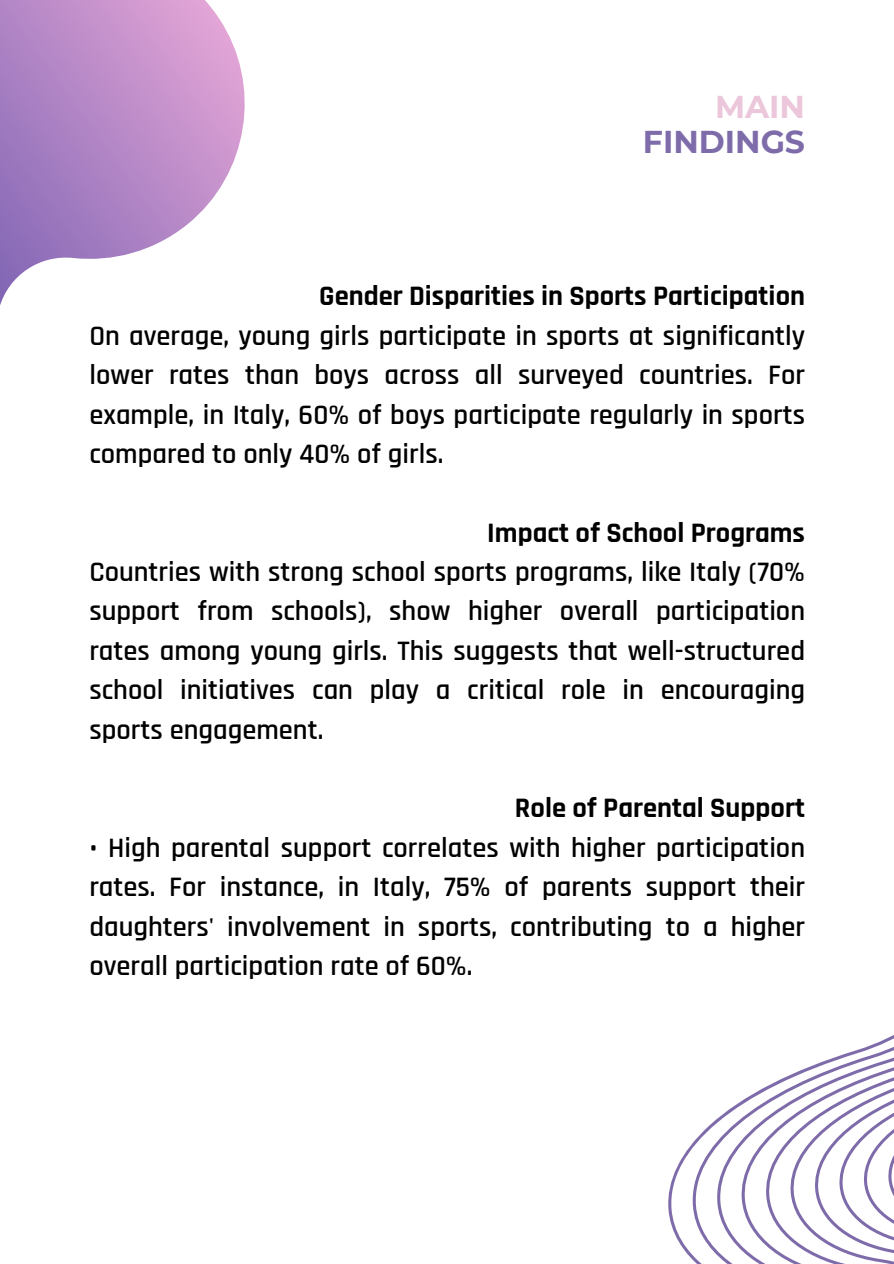
<style>
.page{position:relative;width:894px;height:1264px;background:#fff}
.page>*{position:absolute;margin:0;border:0;box-sizing:border-box;transform-origin:0 0}
.t1{font:700 31.5px/34.8px "Montserrat";color:#7e6caa;text-align:right}
.t2{font:600 28.5px/39.3px "Rajdhani";color:#000;text-align:justify}
.t3{font:700 28.5px "Rajdhani";color:#000}
.s1{color:#ecc6da}
</style>
<div class="page">
<svg style="left:668px;top:1035px;width:225px;height:228px"></svg>
<svg style="left:0;top:0;width:245px;height:305px"></svg>
<p class="t1" style="left:642px;top:89px;width:164px"><span class="s1">MAIN<br></span>FINDINGS</p>
<p class="t3" style="left:319px;top:279px;width:487px">Gender Disparities in Sports Participation</p>
<h1 class="t2" style="left:89px;top:317px;width:717px">On average, young girls participate in sports at significantly lower rates than boys across all surveyed countries. For example, in Italy, 60% of boys participate regularly in sports compared to only 40% of girls.</h1>
<p class="t3" style="left:487px;top:515px;width:319px">Impact of School Programs</p>
<p class="t2" style="left:89px;top:553px;width:717px">Countries with strong school sports programs, like Italy (70% support from schools), show higher overall participation rates among young girls. This suggests that well-structured school initiatives can play a critical role in encouraging sports engagement.</p>
<p class="t3" style="left:514px;top:791px;width:291px">Role of Parental Support</p>
<p class="t2" style="left:89px;top:828px;width:717px">• High parental support correlates with higher participation rates. For instance, in Italy, 75% of parents support their daughters' involvement in sports, contributing to a higher overall participation rate of 60%.</p>
</div>
